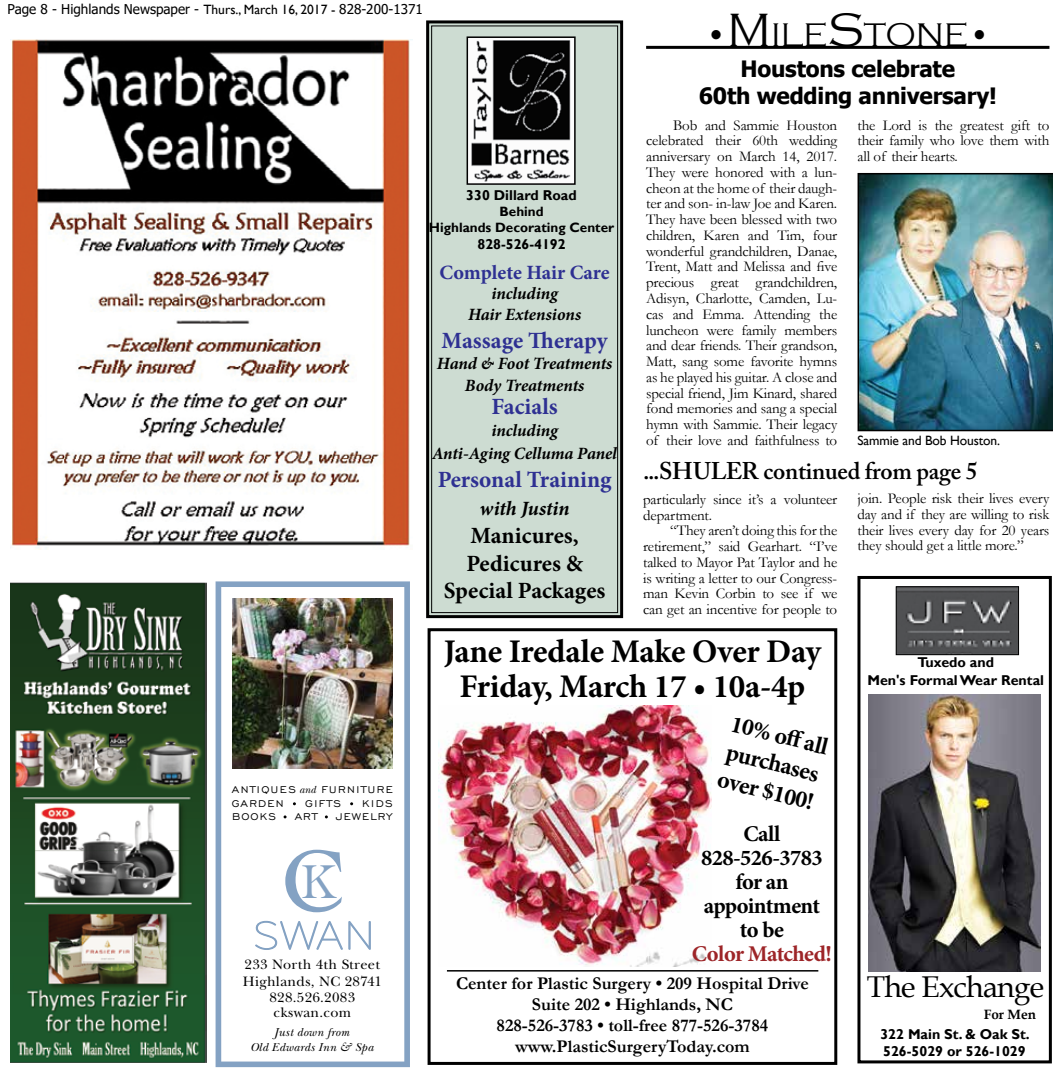
<style>
.page{position:relative;width:1053px;height:1069px;background:#fff}
.page>*{position:absolute;margin:0;border:0;box-sizing:border-box;transform-origin:0 0}
.t1{font:49.8px "Cochin";color:#84a2c3;scale:.96 1}
.t2{font:300 33.6px "Copperplate Gothic";color:#000}
.t3{font:700 33px/34.5px "Minion Pro";letter-spacing:-.01em;color:#000;text-align:center}
.t4{font:30px "Book Antiqua";letter-spacing:-.025em;color:#000}
.t5{font:700 24px/28.5px "Minion Pro";color:#000;text-align:justify}
.t6{font:600 24px "Adobe Caslon Pro";letter-spacing:-.01em;color:#000}
.t7{font:700 23.25px "Minion Pro";color:#2e3092}
.t8{font:700 23.25px/27.9px "Minion Pro";color:#000;text-align:center}
.t9{font:700 22.5px/27px "Tahoma";letter-spacing:-.01em;color:#000;text-align:center}
.t10{font:700 22.5px/24px "Minion Pro";letter-spacing:-.025em;color:#000;text-align:center}
.t11{font:700 22.5px "Minion Pro";letter-spacing:-.025em;color:#9d2528}
.t12{font:700 20.25px "Minion Pro";letter-spacing:-.005em;color:#2e3092}
.t13{font:italic 700 20.25px "Minion Pro";letter-spacing:-.005em;color:#000}
.t14{font:700 18px/21px "Garamond";color:#000;text-align:center}
.t15{font:italic 700 17.25px/22.5px "Minion Pro";letter-spacing:-.005em;color:#000;text-align:center}
.t16{font:15px/15.8px "Garamond";letter-spacing:-.01em;color:#000;text-align:justify}
.t17{font:700 14.25px/17.1px "Gill Sans";color:#000;text-align:center}
.t18{font:14.25px/16.5px "New Baskerville";letter-spacing:.025em;color:#000;text-align:center}
.t19{font:13.5px "Tahoma";color:#000}
.t20{font:700 13.5px/16.2px "Gill Sans";color:#000;text-align:center}
.t21{font:13.5px "Gill Sans";letter-spacing:-.01em;color:#000}
.t22{font:700 13.5px "Book Antiqua";color:#000}
.t23{font:12.6px/26.5px "Engravers Gothic BT";letter-spacing:.12em;color:#000}
.t24{font:12.6px "Engravers Gothic BT";letter-spacing:.09em;color:#000}
.t25{font:italic 12px/14.4px "New Baskerville";letter-spacing:.025em;color:#000;text-align:center}
.s1{font-family:"Gill Sans"}
.s2{font-size:33px}
.s3{font-size:48px}
.s4{font-family:"New Baskerville";font-style:italic;font-size:10.65px}
</style>
<div class="page">
<img style="left:11px;top:582px;width:195px;height:480px">
<svg style="left:857px;top:576px;width:195px;height:488px"></svg>
<img style="left:898px;top:588px;width:119px;height:65px">
<div style="left:896px;top:586px;width:123px;height:69px;border:1px solid #000"></div>
<img style="left:869px;top:694px;width:172px;height:277px">
<svg style="left:216px;top:581px;width:194px;height:485px"></svg>
<svg style="left:255px;top:920px;width:116px;height:31px"></svg>
<svg style="left:285px;top:849px;width:57px;height:63px"></svg>
<img style="left:233px;top:598px;width:160px;height:169px">
<img style="left:11px;top:40px;width:399px;height:508px">
<svg style="left:427px;top:628px;width:411px;height:437px"></svg>
<img style="left:438px;top:705px;width:273px;height:261px">
<hr style="left:447px;top:969px;width:371px;height:2px;background:#000">
<div style="left:426px;top:20px;width:198px;height:599px;background:#cddcd2"></div>
<div style="left:431px;top:25px;width:187px;height:588px;border:1px solid #000"></div>
<img style="left:470px;top:39px;width:103px;height:143px">
<div style="left:467px;top:36px;width:109px;height:149px;border:2px solid #000"></div>
<img style="left:858px;top:173px;width:195px;height:258px">
<hr style="left:646px;top:46px;width:403px;height:3px;background:#000">
<p class="t19" style="left:8px;top:0;width:417px">Page 8 - Highlands Newspaper - <span class="s1">Thurs., March 16, 2017 -</span> 828-200-1371</p>
<p class="t17" style="left:466px;top:187px;width:112px">330 Dillard Road</p>
<p class="t20" style="left:429px;top:203px;width:187px">Behind<br>Highlands Decorating Center</p>
<p class="t17" style="left:478px;top:236px;width:90px">828-526-4192</p>
<h3 class="t12" style="left:439px;top:258px;width:172px">Complete Hair Care</h3>
<p class="t15" style="left:468px;top:283px;width:115px;line-height:20.7px">including<br>Hair Extensions</p>
<h3 class="t7" style="left:442px;top:324px;width:167px">Massage Therapy</h3>
<p class="t15" style="left:437px;top:351px;width:177px">Hand &amp; Foot Treatments<br>Body Treatments</p>
<h3 class="t7" style="left:491px;top:390px;width:68px">Facials</h3>
<p class="t15" style="left:432px;top:419px;width:186px">including<br>Anti-Aging Celluma Panel</p>
<h3 class="t7" style="left:438px;top:463px;width:175px">Personal Training</h3>
<h3 class="t13" style="left:480px;top:493px;width:91px">with Justin</h3>
<h3 class="t8" style="left:444px;top:521px;width:163px">Manicures,<br>Pedicures &amp;<br>Special Packages</h3>
<h2 class="t2" style="left:705px;top:17px;width:287px"><span class="s2">•</span><span class="s3">M</span>ILE<span class="s3">S</span>TONE<span class="s2">•</span></h2>
<h3 class="t9" style="left:699px;top:56px;width:299px">Houstons celebrate<br>60th wedding anniversary!</h3>
<p class="t16" style="left:646px;top:117px;width:193px;text-indent:27px">Bob and Sammie Houston celebrated their 60th wedding anniversary on March 14, 2017.<br>They were honored with a lun&shy;cheon at the home of their daugh&shy;ter and son- in-law Joe and Karen.<br>They have been blessed with two children, Karen and Tim, four wonderful grandchildren, Danae, Trent, Matt and Melissa and five precious great grandchildren, Adisyn, Charlotte, Camden, Lu&shy;cas and Emma. Attending the luncheon were family members and dear friends. Their grandson, Matt, sang some favorite hymns as he played his guitar. A close and special friend, Jim Kinard, shared fond memories and sang a special hymn with Sammie. Their legacy of their love and faithfulness to</p>
<p class="t16" style="left:858px;top:117px;width:193px">the Lord is the greatest gift to their family who love them with all of their hearts.</p>
<p class="t21" style="left:858px;top:432px;width:144px">Sammie and Bob Houston.</p>
<h3 class="t6" style="left:643px;top:456px;width:336px">...SHULER continued from page 5</h3>
<p class="t16" style="left:643px;top:490px;width:196px">particularly since it’s a volunteer department.</p>
<p class="t16" style="left:643px;top:522px;width:196px;text-indent:27px">“They aren’t doing this for the retirement,” said Gearhart. “I’ve talked to Mayor Pat Taylor and he is writing a letter to our Congress&shy;man Kevin Corbin to see if we can get an incentive for people to</p>
<p class="t16" style="left:858px;top:490px;width:193px">join. People risk their lives every day and if they are willing to risk their lives every day for 20 years they should get a little more.”</p>
<p class="t23" style="left:232px;top:776px;width:163px">ANTIQUES <span class="s4">and</span> FURNITURE<br>BOOKS</p>
<p class="t23" style="left:232px;top:789px;width:53px">GARDEN</p>
<p class="t23" style="left:305px;top:789px;width:38px">GIFTS</p>
<p class="t23" style="left:362px;top:789px;width:32px">KIDS</p>
<p class="t23" style="left:295px;top:802px;width:24px">ART</p>
<p class="t24" style="left:336px;top:809px;width:58px">JEWELRY</p>
<h1 class="t1" style="left:301px;top:852px;width:38px">K</h1>
<p class="t18" style="left:243px;top:956px;width:141px">233 North 4th Street<br>Highlands, NC 28741<br>828.526.2083</p>
<p class="t18" style="left:273px;top:1004px;width:79px">ckswan.com</p>
<p class="t25" style="left:250px;top:1024px;width:125px">Just down from<br>Old Edwards Inn &amp; Spa</p>
<h3 class="t3" style="left:444px;top:634px;width:379px">Jane Iredale Make Over Day<br>Friday, March 17 • 10a-4p</h3>
<h3 class="t5" style="left:735px;top:709px;width:101px;rotate:14deg">10% off all purchases over $100!</h3>
<h3 class="t10" style="left:701px;top:821px;width:123px">Call<br>828-526-3783 for an appointment to be</h3>
<h3 class="t11" style="left:692px;top:938px;width:142px">Color Matched!</h3>
<p class="t14" style="left:456px;top:972px;width:354px">Center for Plastic Surgery • 209 Hospital Drive Suite 202 • Highlands, NC<br>828-526-3783 • toll-free 877-526-3784 www.PlasticSurgeryToday.com</p>
<p class="t17" style="left:867px;top:654px;width:178px">Tuxedo and<br>Men's Formal Wear Rental</p>
<h3 class="t4" style="left:867px;top:965px;width:179px">The Exchange</h3>
<p class="t17" style="left:880px;top:1025px;width:151px;text-align:left">322 Main St. &amp; Oak St.<br>526-5029 or 526-1029</p>
<p class="t22" style="left:984px;top:1004px;width:54px">For Men</p>
</div>
